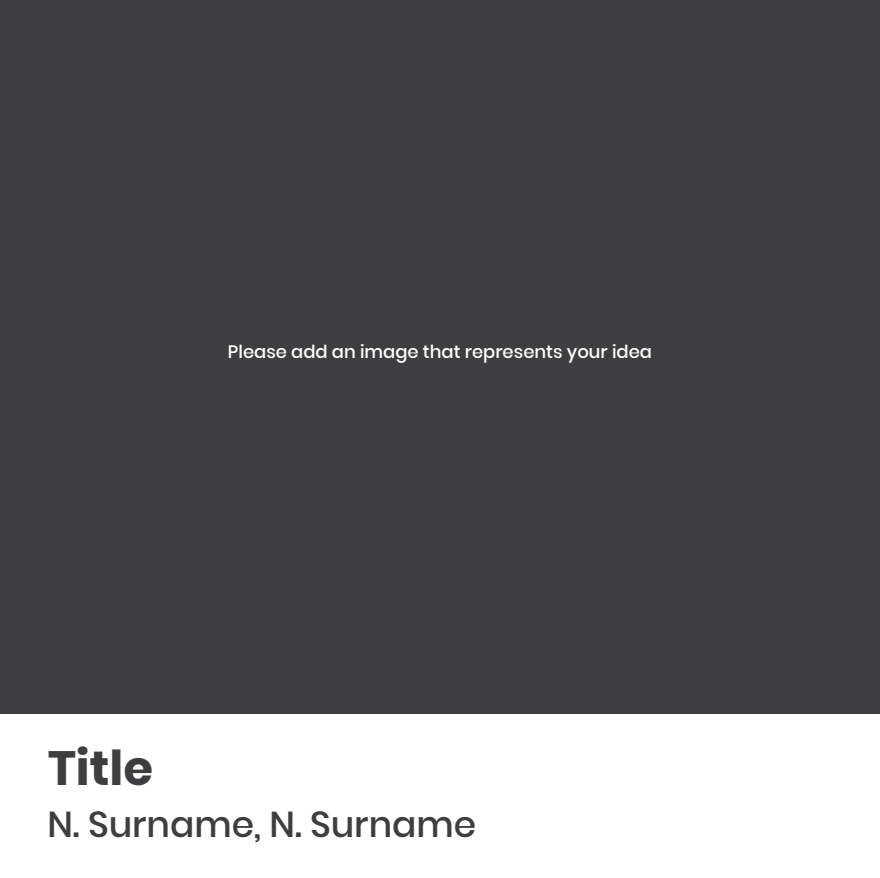
<style>
.page{position:relative;width:880px;height:878px;background:#fff}
.page>*{position:absolute;margin:0;border:0;box-sizing:border-box;transform-origin:0 0}
.t1{font:700 48px "Poppins";color:#3e3d3f}
.t2{font:500 36px "Poppins";color:#3e3d3f}
.t3{font:500 18px "Poppins";color:#fff}
</style>
<div class="page">
<div style="left:0;top:0;width:880px;height:713px;background:#3e3d3f"></div>
<p class="t3" style="left:228px;top:341px;width:426px">Please add an image that represents your idea</p>
<h1 class="t1" style="left:48px;top:741px;width:107px">Title</h1>
<h2 class="t2" style="left:47px;top:804px;width:430px">N. Surname, N. Surname</h2>
</div>
